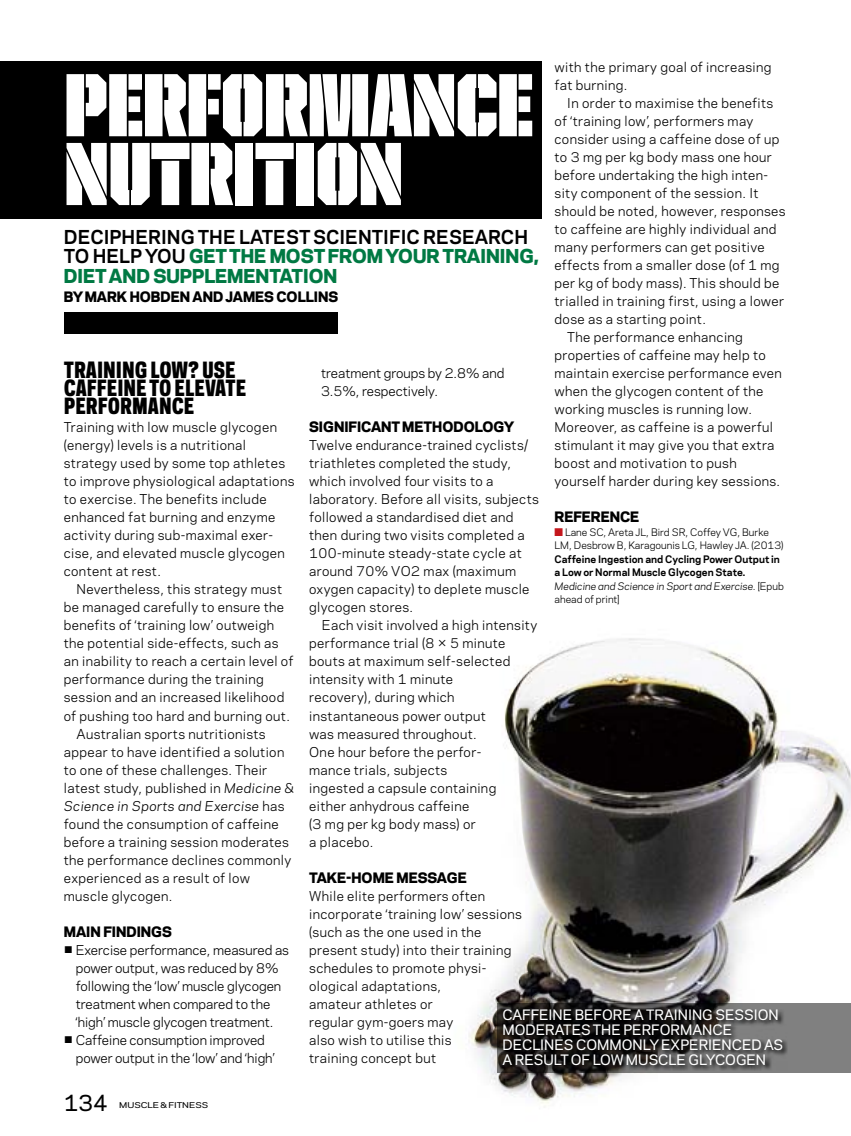
<style>
.page{position:relative;width:851px;height:1136px;background:#fff}
.page>*{position:absolute;margin:0;border:0;box-sizing:border-box;transform-origin:0 0}
.t1{font:90px/68.7px "United Sans Cond Stencil";letter-spacing:-.015em;color:#fff}
.t2{font:800 21px/18px "Galaxie Polaris Condensed";color:#000}
.t3{font:500 21px "Galaxie Polaris";color:#000}
.t4{font:800 18px/19.5px "Galaxie Polaris";color:#007943}
.t5{font:500 13.5px/15px "Galaxie Polaris";color:#fff}
.t6{font:800 13.5px "Galaxie Polaris";color:#000}
.t7{font:12.75px/18px "Galaxie Polaris";letter-spacing:.03em;color:#000}
.t8{font:12.75px/18px "Galaxie Polaris";color:#000}
.t9{font:italic 12.75px "Galaxie Polaris";letter-spacing:.03em;color:#000}
.t10{font:700 9.75px/13.5px "Galaxie Polaris";color:#000}
.t11{font:9.75px/13.5px "Galaxie Polaris";color:#000}
.t12{font:500 7.5px "Galaxie Polaris";color:#000;scale:1.2 1}
.s1{color:#c4161c}
.s2{font-weight:400;font-style:italic}
.s3{font-weight:400}
.s4{font-weight:700;color:#000}
.s5{font-style:italic}
.s6{font-style:normal}
.s7{font-weight:700}
</style>
<div class="page">
<img style="left:469px;top:638px;width:381px;height:469px">
<img style="left:474px;top:638px;width:144px;height:460px">
<div style="left:64px;top:313px;width:273px;height:21px;background:#000"></div>
<div style="left:0;top:61px;width:541px;height:157px;background:#000"></div>
<svg style="left:497px;top:1002px;width:353px;height:69px;background:#6a6969"></svg>
<svg style="left:501px;top:1009px;width:287px;height:61px;background:#2e2d2d"></svg>
<p class="t7" style="left:554px;top:57px;width:218px">with the primary goal of increasing fat burning.</p>
<p class="t7" style="left:567px;top:93px;width:207px">In order to maximise the benefits</p>
<p class="t7" style="left:554px;top:111px;width:200px">of ‘training low’, performers may</p>
<p class="t7" style="left:554px;top:129px;width:226px">consider using a caffeine dose of up</p>
<p class="t7" style="left:554px;top:147px;width:219px">to 3 mg per kg body mass one hour</p>
<p class="t7" style="left:554px;top:165px;width:215px">before undertaking the high inten-</p>
<p class="t7" style="left:554px;top:183px;width:205px">sity component of the session. It</p>
<p class="t7" style="left:554px;top:201px;width:232px">should be noted, however, responses</p>
<p class="t7" style="left:554px;top:219px;width:223px">to caffeine are highly individual and</p>
<p class="t7" style="left:554px;top:237px;width:212px">many performers can get positive</p>
<p class="t7" style="left:554px;top:255px;width:226px">effects from a smaller dose (of 1 mg</p>
<p class="t7" style="left:554px;top:273px;width:226px">per kg of body mass). This should be</p>
<p class="t7" style="left:554px;top:291px;width:231px">trialled in training first, using a lower</p>
<p class="t7" style="left:554px;top:309px;width:153px">dose as a starting point.</p>
<p class="t7" style="left:567px;top:327px;width:177px">The performance enhancing</p>
<p class="t7" style="left:554px;top:345px;width:213px">properties of caffeine may help to</p>
<p class="t7" style="left:554px;top:363px;width:229px">maintain exercise performance even</p>
<p class="t7" style="left:554px;top:381px;width:210px">when the glycogen content of the</p>
<p class="t7" style="left:554px;top:399px;width:199px">working muscles is running low.</p>
<p class="t7" style="left:554px;top:417px;width:220px">Moreover, as caffeine is a powerful</p>
<p class="t7" style="left:554px;top:435px;width:221px">stimulant it may give you that extra</p>
<p class="t7" style="left:554px;top:453px;width:183px">boost and motivation to push</p>
<p class="t7" style="left:554px;top:471px;width:227px">yourself harder during key sessions.</p>
<p class="t6" style="left:554px;top:505px;width:86px">REFERENCE</p>
<p class="t11" style="left:554px;top:524px;width:230px"><span class="s1">■</span> Lane SC, Areta JL, Bird SR, Coffey VG, Burke<br>LM, Desbrow B, Karagounis LG, Hawley JA. (2013)</p>
<p class="t10" style="left:554px;top:551px;width:231px">Caffeine Ingestion and Cycling Power Output in a Low or Normal Muscle Glycogen State.<br><span class="s2">Medicine and Science in Sport and Exercise.</span> <span class="s3">[Epub ahead of print]</span></p>
<h1 class="t1" style="left:64px;top:72px;width:471px">PERFORMANCE<br>NUTRITION</h1>
<h3 class="t4" style="left:64px;top:225px;width:477px"><span class="s4">DECIPHERING THE LATEST SCIENTIFIC RESEARCH<br>TO HELP YOU</span> GET THE MOST FROM YOUR TRAINING,<br>DIET AND SUPPLEMENTATION</h3>
<p class="t6" style="left:64px;top:286px;width:181px">BY MARK HOBDEN AND JAMES</p>
<p class="t6" style="left:276px;top:286px;width:20px">COLLINS</p>
<h2 class="t2" style="left:64px;top:361px;width:184px">TRAINING LOW? USE<br>CAFFEINE TO ELEVATE<br>PERFORMANCE</h2>
<p class="t7" style="left:64px;top:417px;width:232px">Training with low muscle glycogen (energy) levels is a nutritional strategy used by some top athletes to improve physiological adaptations to exercise. The benefits include enhanced fat burning and enzyme activity during sub-maximal exer&shy;cise, and elevated muscle glycogen content at rest.</p>
<p class="t7" style="left:77px;top:579px;width:207px">Nevertheless, this strategy must</p>
<p class="t7" style="left:64px;top:597px;width:222px">be managed carefully to ensure the</p>
<p class="t7" style="left:64px;top:615px;width:212px">benefits of ‘training low’ outweigh</p>
<p class="t7" style="left:64px;top:633px;width:216px">the potential side-effects, such as</p>
<p class="t7" style="left:64px;top:651px;width:231px">an inability to reach a certain level of</p>
<p class="t7" style="left:64px;top:669px;width:201px">performance during the training</p>
<p class="t7" style="left:64px;top:687px;width:222px">session and an increased likelihood</p>
<p class="t7" style="left:64px;top:705px;width:227px">of pushing too hard and burning out.</p>
<p class="t7" style="left:77px;top:723px;width:190px">Australian sports nutritionists</p>
<p class="t7" style="left:64px;top:741px;width:222px">appear to have identified a solution</p>
<p class="t7" style="left:64px;top:759px;width:205px">to one of these challenges. Their</p>
<p class="t7" style="left:64px;top:777px;width:232px">latest study, published in <span class="s5">Medicine &amp;</span></p>
<p class="t9" style="left:64px;top:796px;width:222px">Science in Sports and Exercise <span class="s6">has</span></p>
<p class="t7" style="left:64px;top:813px;width:216px">found the consumption of caffeine</p>
<p class="t7" style="left:64px;top:831px;width:227px">before a training session moderates</p>
<p class="t7" style="left:64px;top:849px;width:229px">the performance declines commonly</p>
<p class="t7" style="left:64px;top:867px;width:188px">experienced as a result of low</p>
<p class="t7" style="left:64px;top:885px;width:110px">muscle glycogen.</p>
<p class="t6" style="left:64px;top:919px;width:110px">MAIN FINDINGS</p>
<p class="t8" style="left:64px;top:939px;width:227px;text-align:center"><span class="s7">▪</span> Exercise performance, measured as power output, was reduced by 8% following the ‘low’ muscle glycogen treatment when compared to the ‘high’ muscle glycogen treatment.</p>
<p class="t8" style="left:76px;top:1029px;width:200px;text-indent:-12px"><span class="s7">▪</span> Caffeine consumption improved power output in the ‘low’ and ‘high’</p>
<p class="t8" style="left:321px;top:363px;width:185px">treatment groups by 2.8% and<br>3.5%, respectively.</p>
<p class="t6" style="left:309px;top:415px;width:206px">SIGNIFICANT METHODOLOGY</p>
<p class="t7" style="left:309px;top:435px;width:231px">Twelve endurance-trained cyclists/ triathletes completed the study, which involved four visits to a laboratory. Before all visits, subjects followed a standardised diet and then during two visits completed a<br>100-minute steady-state cycle at around 70% VO2 max (maximum oxygen capacity) to deplete muscle glycogen stores.</p>
<p class="t7" style="left:309px;top:615px;width:229px;text-indent:13px">Each visit involved a high intensity performance trial (8 × 5 minute bouts at maximum self-selected intensity with 1 minute<br>recovery), during which instantaneous power output<br>was measured throughout.<br>One hour before the perfor-<br>mance trials, subjects<br>ingested a capsule containing<br>either anhydrous caffeine<br>(3 mg per kg body mass) or<br>a placebo.</p>
<p class="t6" style="left:309px;top:865px;width:159px">TAKE-HOME MESSAGE</p>
<p class="t7" style="left:309px;top:885px;width:214px">While elite performers often incorporate ‘training low’ sessions (such as the one used in the present study) into their training schedules to promote physi&shy;ological adaptations,<br>amateur athletes or<br>regular gym-goers may<br>also wish to utilise this<br>training concept but</p>
<p class="t5" style="left:502px;top:1005px;width:282px">CAFFEINE BEFORE A TRAINING SESSION<br>MODERATES THE PERFORMANCE<br>DECLINES COMMONLY EXPERIENCED AS<br>A RESULT OF LOW MUSCLE GLYCOGEN</p>
<h2 class="t3" style="left:64px;top:1087px;width:46px">134</h2>
<p class="t12" style="left:119px;top:1099px;width:7px">MUSCLE</p>
<p class="t12" style="left:160px;top:1099px;width:13px">&amp;FITNESS</p>
</div>
